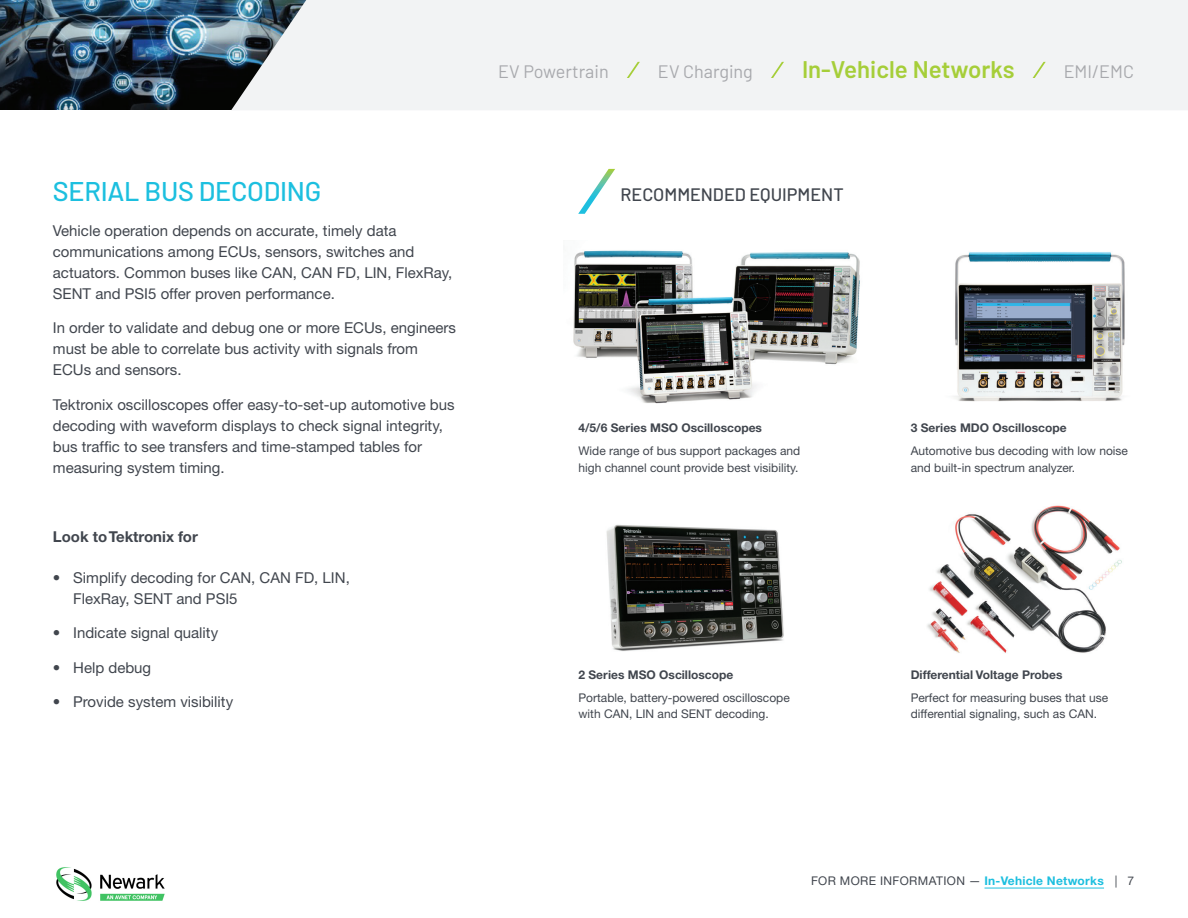
<style>
.page{position:relative;width:1188px;height:918px;background:#fff}
.page>*{position:absolute;margin:0;border:0;box-sizing:border-box;transform-origin:0 0}
.t1{font:500 27px "Barlow";letter-spacing:-.01em;color:#1cbfdf}
.t2{font:600 24px "Barlow";color:#a6ce39}
.t3{font:18px "Barlow";color:#a8a9ad}
.t4{font:500 18px "Barlow";color:#41464e}
.t5{font:15px/21px "Helvetica Neue";color:#41464e}
.t6{font:700 15px "Helvetica Neue CE";color:#41464e}
.t7{font:12px/16.5px "Helvetica Neue";color:#41464e}
.t8{font:700 12px "Helvetica Neue CE";color:#41464e}
.t9{font:12px "Helvetica Neue";letter-spacing:.035em;color:#41464e}
.s1{font-family:"Helvetica Neue CE";font-weight:700;color:#1cbfdf}
</style>
<div class="page">
<img style="left:56px;top:867px;width:109px;height:34px">
<hr style="left:985px;top:888px;width:119px;height:1px;background:#1cbfdf">
<img style="left:954px;top:252px;width:171px;height:150px">
<img style="left:0;top:0;width:231px;height:109px">
<div style="left:231px;top:0;width:957px;height:110px;background:#f2f3f4"></div>
<img style="left:927px;top:505px;width:195px;height:148px">
<img style="left:606px;top:524px;width:178px;height:127px">
<img style="left:573px;top:250px;width:287px;height:154px">
<svg style="left:578px;top:169px;width:37px;height:45px"></svg>
<svg style="left:627px;top:62px;width:13px;height:16px"></svg>
<svg style="left:771px;top:62px;width:13px;height:16px"></svg>
<svg style="left:1033px;top:62px;width:13px;height:16px"></svg>
<h1 class="t1" style="left:53px;top:172px;width:270px">SERIAL BUS DECODING</h1>
<p class="t5" style="left:53px;top:219px;width:401px">Vehicle operation depends on accurate, timely data communications among ECUs, sensors, switches and actuators. Common buses like CAN, CAN FD, LIN, FlexRay, SENT and PSI5 offer proven performance.</p>
<p class="t5" style="left:53px;top:317px;width:405px">In order to validate and debug one or more ECUs, engineers must be able to correlate bus activity with signals from<br>ECUs and sensors.</p>
<p class="t5" style="left:53px;top:393px;width:403px">Tektronix oscilloscopes offer easy-to-set-up automotive bus decoding with waveform displays to check signal integrity, bus traffic to see transfers and time-stamped tables for measuring system timing.</p>
<p class="t6" style="left:53px;top:527px;width:147px">Look to Tektronix for</p>
<p class="t5" style="left:73px;top:567px;width:278px;text-indent:-20px">• Simplify decoding for CAN, CAN FD, LIN,<br>FlexRay, SENT and PSI5</p>
<p class="t5" style="left:53px;top:622px;width:167px">• Indicate signal quality</p>
<p class="t5" style="left:53px;top:657px;width:100px">• Help debug</p>
<p class="t5" style="left:53px;top:691px;width:182px">• Provide system visibility</p>
<p class="t3" style="left:498px;top:58px;width:112px">EV Powertrain</p>
<p class="t3" style="left:658px;top:58px;width:97px">EV Charging</p>
<h2 class="t2" style="left:802px;top:52px;width:214px">In-Vehicle Networks</h2>
<p class="t3" style="left:1064px;top:58px;width:72px">EMI/EMC</p>
<p class="t4" style="left:621px;top:181px;width:225px">RECOMMENDED EQUIPMENT</p>
<p class="t8" style="left:579px;top:420px;width:185px">4/5/6 Series MSO Oscilloscopes</p>
<p class="t7" style="left:579px;top:442px;width:223px">Wide range of bus support packages and high channel count provide best visibility.</p>
<p class="t8" style="left:579px;top:667px;width:156px">2 Series MSO Oscilloscope</p>
<p class="t7" style="left:579px;top:689px;width:213px">Portable, battery-powered oscilloscope with CAN, LIN and SENT decoding.</p>
<p class="t8" style="left:911px;top:420px;width:157px">3 Series MDO Oscilloscope</p>
<p class="t7" style="left:911px;top:442px;width:219px">Automotive bus decoding with low noise and built-in spectrum analyzer.</p>
<p class="t8" style="left:911px;top:667px;width:153px">Differential Voltage Probes</p>
<p class="t7" style="left:911px;top:689px;width:199px">Perfect for measuring buses that use differential signaling, such as CAN.</p>
<p class="t9" style="left:811px;top:874px;width:324px">FOR MORE INFORMATION — <span class="s1">In-Vehicle Networks</span> | 7</p>
</div>
